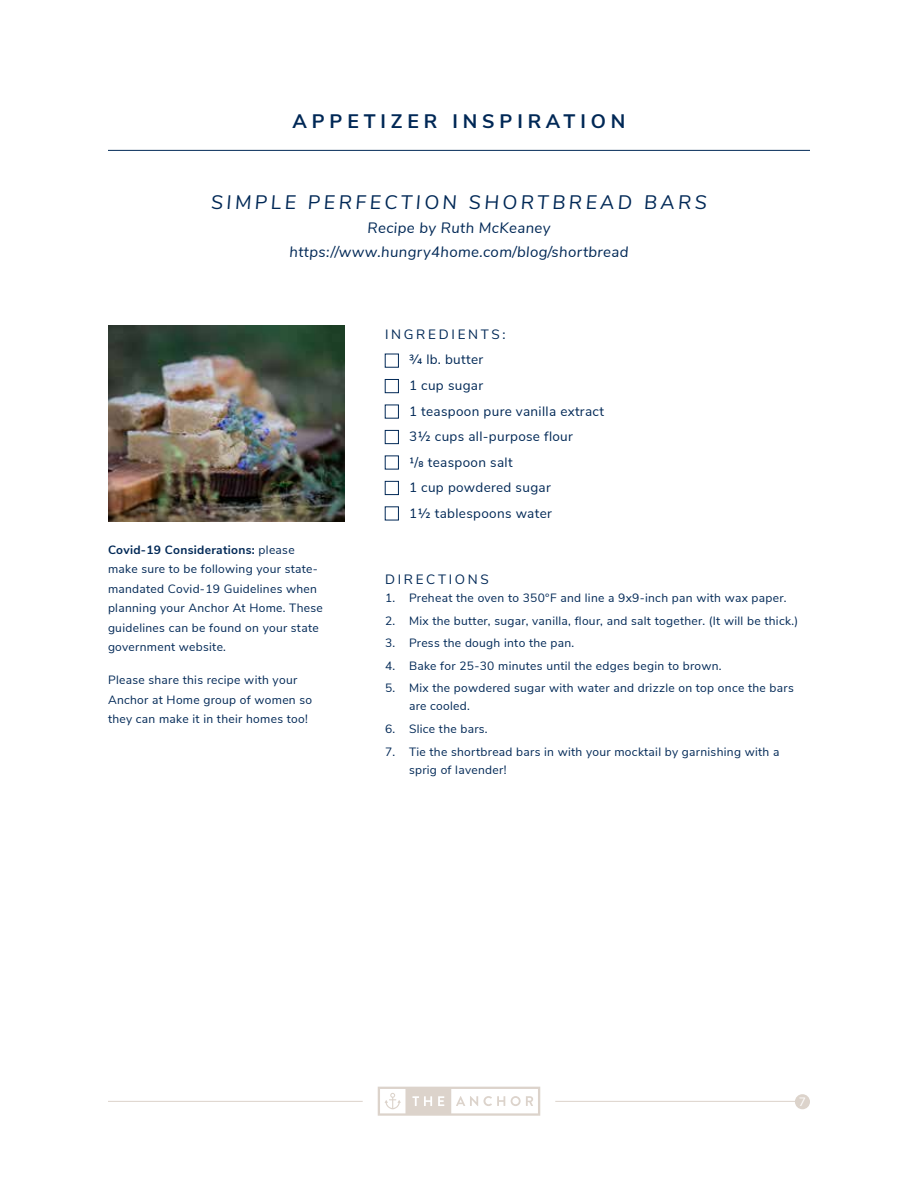
<style>
.page{position:relative;width:918px;height:1188px;background:#fff}
.page>*{position:absolute;margin:0;border:0;box-sizing:border-box;transform-origin:0 0}
.t1{font:italic 19.5px "Nunito Sans";letter-spacing:.175em;color:#002856}
.t2{font:700 19.5px "Nunito Sans";letter-spacing:.25em;color:#002856}
.t3{font:italic 15px/24px "Nunito Sans";letter-spacing:.025em;color:#002856;text-align:center}
.t4{font:13.5px/25.7px "Nunito Sans";letter-spacing:.025em;color:#002856}
.t5{font:13.5px "Nunito Sans";letter-spacing:.2em;color:#002856}
.t6{font:12px/19.5px "Nunito Sans";letter-spacing:.025em;color:#002856}
.t7{font:12px "Nunito Sans";color:#fff}
.s1{font-weight:700}
</style>
<div class="page">
<hr style="left:555px;top:1101px;width:255px;height:1px;background:#dcd3cb">
<hr style="left:108px;top:1101px;width:255px;height:1px;background:#dcd3cb">
<svg style="left:378px;top:1087px;width:162px;height:29px"></svg>
<div style="left:795px;top:1094px;width:15px;height:15px;background:#dcd3cb;border-radius:50%"></div>
<hr style="left:108px;top:150px;width:702px;height:1px;background:#002856">
<div style="left:385px;top:354px;width:14px;height:13px;border:1px solid #002856"></div>
<div style="left:385px;top:379px;width:14px;height:14px;border:1px solid #002856"></div>
<div style="left:385px;top:405px;width:14px;height:13px;border:1px solid #002856"></div>
<div style="left:385px;top:430px;width:14px;height:14px;border:1px solid #002856"></div>
<div style="left:385px;top:456px;width:14px;height:13px;border:1px solid #002856"></div>
<div style="left:385px;top:481px;width:14px;height:14px;border:1px solid #002856"></div>
<div style="left:385px;top:507px;width:14px;height:13px;border:1px solid #002856"></div>
<img style="left:108px;top:326px;width:237px;height:195px">
<h1 class="t2" style="left:293px;top:107px;width:334px">APPETIZER INSPIRATION</h1>
<h1 class="t1" style="left:211px;top:188px;width:497px">SIMPLE PERFECTION SHORTBREAD BARS</h1>
<p class="t3" style="left:290px;top:215px;width:340px">Recipe by Ruth McKeaney https://www.hungry4home.com/blog/shortbread</p>
<p class="t6" style="left:108px;top:539px;width:216px"><span class="s1">Covid-19 Considerations:</span> please make sure to be following your state&shy;mandated Covid-19 Guidelines when planning your Anchor At Home. These guidelines can be found on your state government website.</p>
<p class="t6" style="left:108px;top:669px;width:206px">Please share this recipe with your<br>Anchor at Home group of women so they can make it in their homes too!</p>
<p class="t4" style="left:409px;top:321px;width:196px;text-indent:-24px">INGREDIENTS:<br>3⁄₄ lb. butter<br>1 cup sugar<br>1 teaspoon pure vanilla extract<br>31⁄₂ cups all-purpose flour<br>1/₈ teaspoon salt<br>1 cup powdered sugar<br>1¹⁄₂ tablespoons water</p>
<p class="t5" style="left:385px;top:570px;width:105px">DIRECTIONS</p>
<p class="t6" style="left:385px;top:587px;width:403px">1. Preheat the oven to 350°F and line a 9x9-inch pan with wax paper.</p>
<p class="t6" style="left:385px;top:610px;width:415px">2. Mix the butter, sugar, vanilla, flour, and salt together. (It will be thick.)</p>
<p class="t6" style="left:385px;top:633px;width:191px">3. Press the dough into the pan.</p>
<p class="t6" style="left:385px;top:655px;width:338px">4. Bake for 25-30 minutes until the edges begin to brown.</p>
<p class="t6" style="left:409px;top:679px;width:386px;line-height:18px;text-indent:-24px">5. Mix the powdered sugar with water and drizzle on top once the bars are cooled.</p>
<p class="t6" style="left:385px;top:718px;width:104px">6. Slice the bars.</p>
<p class="t6" style="left:409px;top:742px;width:372px;line-height:18px;text-indent:-24px">7. Tie the shortbread bars in with your mocktail by garnishing with a sprig of lavender!</p>
<p class="t7" style="left:799px;top:1093px;width:9px">7</p>
</div>
